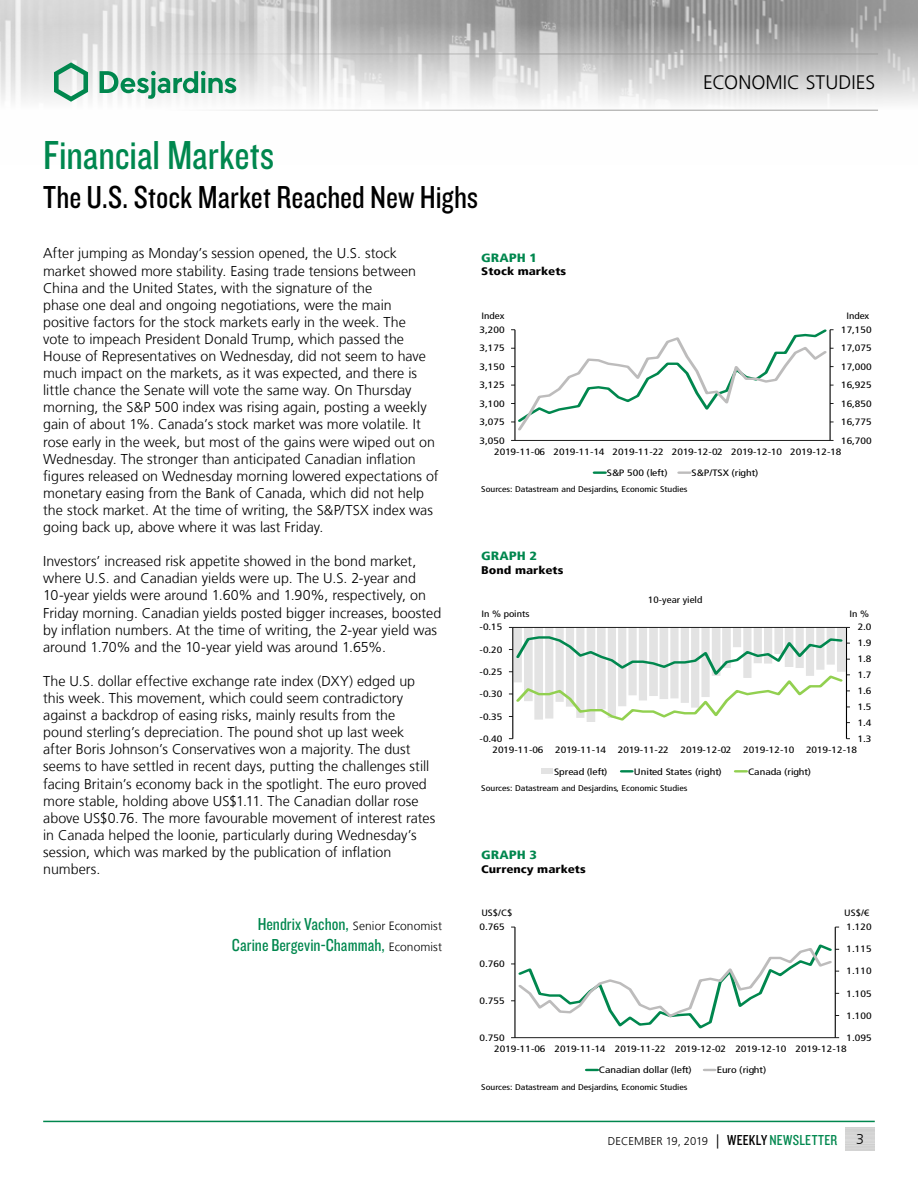
<style>
.page{position:relative;width:918px;height:1188px;background:#fff}
.page>*{position:absolute;margin:0;border:0;box-sizing:border-box;transform-origin:0 0}
.t1{font:42px "Knockout 29 Junior Ltweight";color:#00874e}
.t2{font:33px "Knockout 29 Junior Ltweight";color:#000}
.t3{font:300 19.5px "Frutiger LT";letter-spacing:.005em;color:#000}
.t4{font:18px "Knockout 29 Junior Ltweight";letter-spacing:.005em;color:#00874e}
.t5{font:300 14.25px/17.1px "Frutiger LT";color:#000}
.t6{font:300 12px "Frutiger LT";letter-spacing:.01em;color:#000}
.t7{font:900 condensed 12px "Frutiger LT";color:#00874e;scale:1.2 1}
.t8{font:300 11.25px "Frutiger LT";color:#000}
.t9{font:900 condensed 11.1px "Frutiger LT";color:#000;scale:1.2 1}
.t10{font:condensed 9.3px "Frutiger LT";color:#000;scale:1.26 1}
.t11{font:condensed 9.15px "Frutiger LT";color:#000;scale:1.2 1}
.t12{font:condensed 8.25px "Frutiger LT";color:#000;scale:1.2 1}
.s1{font-family:"Knockout 29 Junior Ltweight";font-weight:400;font-size:18px;color:#00874e}
.s2{font-family:"Frutiger LT";font-weight:300;font-size:12px;color:#000}
.s3{font-size:14.25px}
.s4{font-family:"Knockout 29 Junior Ltweight";font-weight:400;font-size:15px}
.s5{font-family:"Knockout 29 Junior Ltweight";font-weight:400;font-size:15px;color:#00874e}
</style>
<div class="page">
<img style="left:0;top:0;width:918px;height:110px">
<hr style="left:0;top:54px;width:878px;height:1px;background:#9d9d9c">
<hr style="left:0;top:110px;width:878px;height:1px;background:#9d9d9c">
<svg style="left:54px;top:62px;width:34px;height:40px"></svg>
<svg style="left:100px;top:71px;width:136px;height:28px"></svg>
<hr style="left:43px;top:1121px;width:832px;height:1px;background:#00874e">
<hr style="left:830px;top:330px;width:1px;height:110px;background:#000">
<hr style="left:515px;top:330px;width:1px;height:110px;background:#000">
<hr style="left:515px;top:440px;width:315px;height:1px;background:#000">
<svg style="left:511px;top:329px;width:323px;height:104px"></svg>
<svg style="left:594px;top:471px;width:11px;height:3px"></svg>
<svg style="left:679px;top:471px;width:11px;height:3px"></svg>
<hr style="left:846px;top:627px;width:1px;height:112px;background:#000">
<hr style="left:512px;top:627px;width:1px;height:112px;background:#000">
<svg style="left:509px;top:627px;width:341px;height:96px"></svg>
<div style="left:542px;top:769px;width:11px;height:5px;background:#e3e3e3"></div>
<svg style="left:621px;top:770px;width:11px;height:3px"></svg>
<svg style="left:735px;top:770px;width:12px;height:3px"></svg>
<hr style="left:835px;top:927px;width:1px;height:111px;background:#000">
<hr style="left:515px;top:927px;width:1px;height:111px;background:#000">
<hr style="left:515px;top:1037px;width:320px;height:1px;background:#000">
<svg style="left:511px;top:942px;width:328px;height:89px"></svg>
<svg style="left:586px;top:1069px;width:12px;height:2px"></svg>
<svg style="left:704px;top:1069px;width:11px;height:2px"></svg>
<h3 class="t3" style="left:703px;top:72px;width:174px">ECONOMIC STUDIES</h3>
<h1 class="t1" style="left:43px;top:128px;width:233px">Financial Markets</h1>
<h2 class="t2" style="left:43px;top:176px;width:437px">The U.S. Stock Market Reached New Highs</h2>
<p class="t5" style="left:43px;top:245px;width:397px">After jumping as Monday’s session opened, the U.S. stock market showed more stability. Easing trade tensions between China and the United States, with the signature of the<br>phase one deal and ongoing negotiations, were the main positive factors for the stock markets early in the week. The<br>vote to impeach President Donald Trump, which passed the House of Representatives on Wednesday, did not seem to have much impact on the markets, as it was expected, and there is little chance the Senate will vote the same way. On Thursday morning, the S&amp;P 500 index was rising again, posting a weekly gain of about 1%. Canada’s stock market was more volatile. It rose early in the week, but most of the gains were wiped out on Wednesday. The stronger than anticipated Canadian inflation figures released on Wednesday morning lowered expectations of monetary easing from the Bank of Canada, which did not help the stock market. At the time of writing, the S&amp;P/TSX index was going back up, above where it was last Friday.</p>
<p class="t5" style="left:43px;top:553px;width:400px">Investors’ increased risk appetite showed in the bond market, where U.S. and Canadian yields were up. The U.S. 2‑year and 10‑year yields were around 1.60% and 1.90%, respectively, on Friday morning. Canadian yields posted bigger increases, boosted by inflation numbers. At the time of writing, the 2‑year yield was around 1.70% and the 10‑year yield was around 1.65%.</p>
<p class="t5" style="left:43px;top:673px;width:394px">The U.S. dollar effective exchange rate index (DXY) edged up this week. This movement, which could seem contradictory against a backdrop of easing risks, mainly results from the pound sterling’s depreciation. The pound shot up last week after Boris Johnson’s Conservatives won a majority. The dust seems to have settled in recent days, putting the challenges still facing Britain’s economy back in the spotlight. The euro proved more stable, holding above US$1.11. The Canadian dollar rose above US$0.76. The more favourable movement of interest rates in Canada helped the loonie, particularly during Wednesday’s session, which was marked by the publication of inflation numbers.</p>
<p class="t7" style="left:481px;top:250px;width:48px">GRAPH 1</p>
<p class="t9" style="left:481px;top:265px;width:72px">Stock markets</p>
<p class="t11" style="left:481px;top:310px;width:21px">Index</p>
<p class="t11" style="left:846px;top:310px;width:21px">Index</p>
<p class="t10" style="left:480px;top:324px;width:21px">3,200</p>
<p class="t10" style="left:841px;top:324px;width:26px">17,150</p>
<p class="t10" style="left:480px;top:343px;width:21px">3,175</p>
<p class="t10" style="left:841px;top:343px;width:26px">17,075</p>
<p class="t10" style="left:480px;top:361px;width:21px">3,150</p>
<p class="t10" style="left:841px;top:361px;width:26px">17,000</p>
<p class="t10" style="left:480px;top:380px;width:21px">3,125</p>
<p class="t10" style="left:841px;top:380px;width:26px">16,925</p>
<p class="t10" style="left:480px;top:398px;width:21px">3,100</p>
<p class="t10" style="left:841px;top:398px;width:26px">16,850</p>
<p class="t10" style="left:480px;top:417px;width:21px">3,075</p>
<p class="t10" style="left:841px;top:417px;width:26px">16,775</p>
<p class="t10" style="left:480px;top:435px;width:21px">3,050</p>
<p class="t10" style="left:841px;top:435px;width:26px">16,700</p>
<p class="t10" style="left:494px;top:447px;width:277px">2019-11-06 2019-11-14 2019-11-22 2019-12-02 2019-12-10 2019-12-18</p>
<p class="t10" style="left:607px;top:467px;width:50px">S&amp;P 500 (left)</p>
<p class="t10" style="left:692px;top:467px;width:55px">S&amp;P/TSX (right)</p>
<p class="t12" style="left:481px;top:485px;width:173px">Sources: Datastream and Desjardins, Economic Studies</p>
<p class="t7" style="left:481px;top:549px;width:48px">GRAPH 2</p>
<p class="t9" style="left:481px;top:563px;width:70px">Bond markets</p>
<p class="t11" style="left:648px;top:595px;width:47px">10-year yield</p>
<p class="t11" style="left:481px;top:609px;width:42px">In % points</p>
<p class="t11" style="left:850px;top:609px;width:18px">In %</p>
<p class="t10" style="left:480px;top:622px;width:20px">-0.15</p>
<p class="t10" style="left:858px;top:622px;width:12px">2.0</p>
<p class="t10" style="left:858px;top:638px;width:12px">1.9</p>
<p class="t10" style="left:480px;top:644px;width:20px">-0.20</p>
<p class="t10" style="left:858px;top:654px;width:12px">1.8</p>
<p class="t10" style="left:480px;top:666px;width:20px">-0.25</p>
<p class="t10" style="left:858px;top:670px;width:12px">1.7</p>
<p class="t10" style="left:858px;top:685px;width:12px">1.6</p>
<p class="t10" style="left:480px;top:689px;width:20px">-0.30</p>
<p class="t10" style="left:858px;top:701px;width:12px">1.5</p>
<p class="t10" style="left:480px;top:711px;width:20px">-0.35</p>
<p class="t10" style="left:858px;top:717px;width:12px">1.4</p>
<p class="t10" style="left:480px;top:733px;width:20px">-0.40</p>
<p class="t10" style="left:858px;top:733px;width:12px">1.3</p>
<p class="t10" style="left:492px;top:745px;width:42px">2019-11-06</p>
<p class="t10" style="left:555px;top:745px;width:42px">2019-11-14</p>
<p class="t10" style="left:618px;top:745px;width:42px">2019-11-22</p>
<p class="t10" style="left:681px;top:745px;width:42px">2019-12-02</p>
<p class="t10" style="left:743px;top:745px;width:42px">2019-12-10</p>
<p class="t10" style="left:806px;top:745px;width:42px">2019-12-18</p>
<p class="t10" style="left:554px;top:766px;width:44px">Spread (left)</p>
<p class="t10" style="left:634px;top:766px;width:71px">United States (right)</p>
<p class="t10" style="left:748px;top:766px;width:51px">Canada (right)</p>
<p class="t12" style="left:481px;top:783px;width:173px">Sources: Datastream and Desjardins, Economic Studies</p>
<p class="t7" style="left:481px;top:848px;width:48px">GRAPH 3</p>
<p class="t9" style="left:481px;top:862px;width:89px">Currency markets</p>
<p class="t11" style="left:481px;top:908px;width:27px">US$/C$</p>
<p class="t11" style="left:844px;top:908px;width:22px">US$/€</p>
<p class="t6" style="left:258px;top:919px;width:186px"><span class="s1">Hendrix Vachon,</span> Senior Economist</p>
<p class="t4" style="left:232px;top:934px;width:212px">Carine Bergevin-Chammah, <span class="s2">Economist</span></p>
<p class="t10" style="left:480px;top:921px;width:21px">0.765</p>
<p class="t10" style="left:847px;top:921px;width:21px">1.120</p>
<p class="t10" style="left:847px;top:944px;width:21px">1.115</p>
<p class="t10" style="left:480px;top:958px;width:21px">0.760</p>
<p class="t10" style="left:480px;top:995px;width:21px">0.755</p>
<p class="t10" style="left:480px;top:1032px;width:21px">0.750</p>
<p class="t10" style="left:847px;top:966px;width:21px">1.110</p>
<p class="t10" style="left:847px;top:988px;width:21px">1.105</p>
<p class="t10" style="left:847px;top:1010px;width:21px">1.100</p>
<p class="t10" style="left:847px;top:1032px;width:21px">1.095</p>
<p class="t10" style="left:494px;top:1044px;width:281px">2019-11-06 2019-11-14 2019-11-22 2019-12-02 2019-12-10 2019-12-18</p>
<p class="t10" style="left:599px;top:1065px;width:75px">Canadian dollar (left)</p>
<p class="t10" style="left:717px;top:1065px;width:41px">Euro (right)</p>
<p class="t12" style="left:481px;top:1082px;width:173px">Sources: Datastream and Desjardins, Economic Studies</p>
<p class="t8" style="left:608px;top:1135px;width:231px">DECEMBER 19, 2019 <span class="s3">|</span> <span class="s4">WEEKLY</span> <span class="s5">NEWSLETTER</span></p>
<p class="t5" style="left:856px;top:1131px;width:9px">3</p>
</div>
